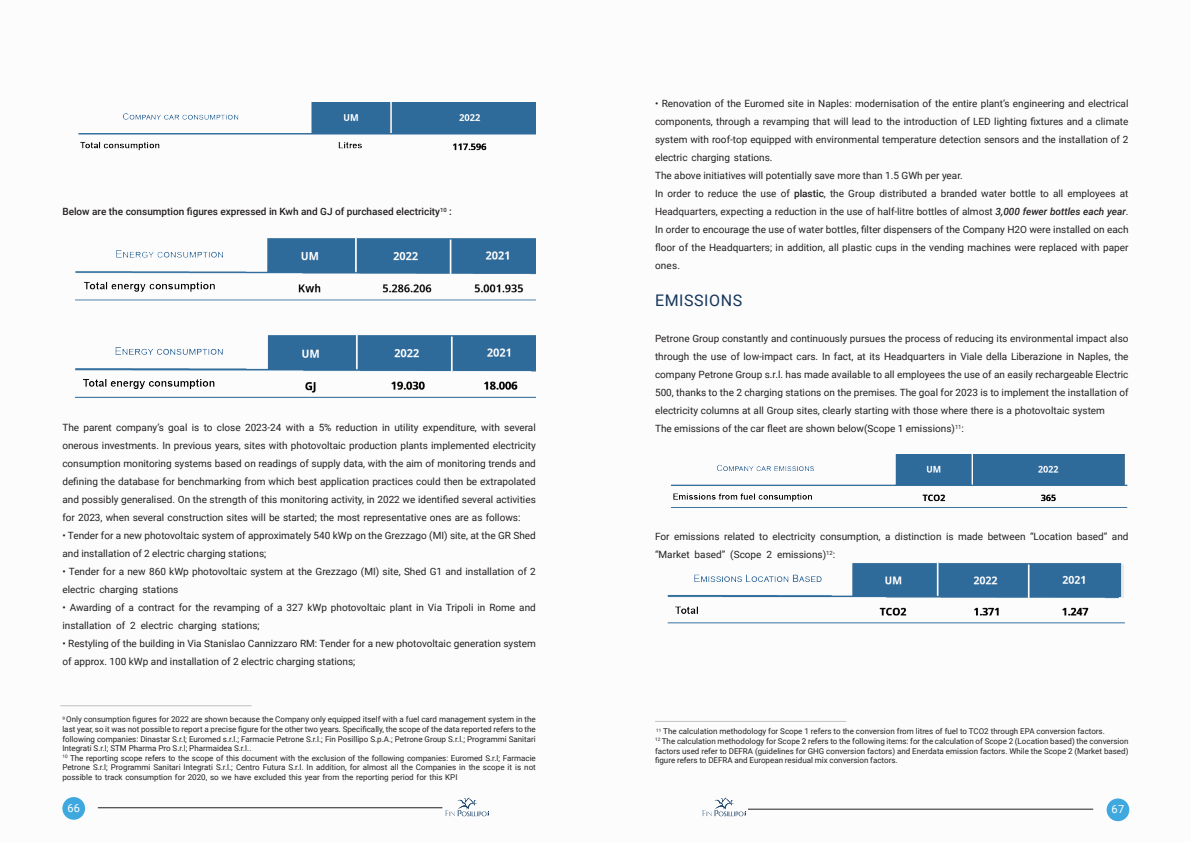
<style>
.page{position:relative;width:1191px;height:842px;background:#fff}
.page>*{position:absolute;margin:0;border:0;box-sizing:border-box;transform-origin:0 0}
.t1{font:16px "Roboto";letter-spacing:.035em;color:#16365c}
.t2{font:11px "Roboto";color:#fff}
.t3{font:10px/18px "Roboto";color:#231f20}
.t4{font:500 10px "Roboto";color:#231f20}
.t5{font:8px/9.6px "Roboto";color:#231f20}
.s1{font-weight:500}
.s2{font-weight:500;font-style:italic}
</style>
<div class="page">
<img style="left:78px;top:102px;width:458px;height:49px">
<img style="left:75px;top:238px;width:461px;height:63px">
<img style="left:75px;top:335px;width:461px;height:63px">
<img style="left:670px;top:455px;width:458px;height:53px">
<img style="left:667px;top:563px;width:458px;height:61px">
<hr style="left:60px;top:705px;width:192px;height:1px;background:#c1c2c4">
<hr style="left:655px;top:721px;width:191px;height:1px;background:#c1c2c4">
<div style="left:1106px;top:798px;width:23px;height:23px;background:#3fa8de;border-radius:50%"></div>
<hr style="left:98px;top:807px;width:344px;height:1px;background:#231f20">
<hr style="left:748px;top:809px;width:345px;height:1px;background:#231f20">
<div style="left:62px;top:797px;width:23px;height:23px;background:#3fa8de;border-radius:50%"></div>
<svg style="left:445px;top:797px;width:44px;height:19px"></svg>
<svg style="left:702px;top:797px;width:44px;height:19px"></svg>
<p class="t4" style="left:62px;top:205px;width:391px">Below are the consumption figures expressed in Kwh and GJ of purchased electricity<sup>10</sup> :</p>
<p class="t3" style="left:62px;top:418px;width:475px;text-align:justify">The parent company’s goal is to close 2023-24 with a 5% reduction in utility expenditure, with several onerous investments. In previous years, sites with photovoltaic production plants implemented electricity consumption monitoring systems based on readings of supply data, with the aim of monitoring trends and defining the database for benchmarking from which best application practices could then be extrapolated and possibly generalised. On the strength of this monitoring activity, in 2022 we identified several activities for 2023, when several construction sites will be started; the most representative ones are as follows:</p>
<p class="t3" style="left:62px;top:526px;width:475px">• Tender for a new photovoltaic system of approximately 540 kWp on the Grezzago (MI) site, at the GR Shed and installation of 2 electric charging stations;</p>
<p class="t3" style="left:62px;top:562px;width:475px">• Tender for a new 860 kWp photovoltaic system at the Grezzago (MI) site, Shed G1 and installation of 2 electric charging stations</p>
<p class="t3" style="left:62px;top:598px;width:475px">• Awarding of a contract for the revamping of a 327 kWp photovoltaic plant in Via Tripoli in Rome and installation of 2 electric charging stations;</p>
<p class="t3" style="left:62px;top:634px;width:475px">• Restyling of the building in Via Stanislao Cannizzaro RM: Tender for a new photovoltaic generation system of approx. 100 kWp and installation of 2 electric charging stations;</p>
<p class="t5" style="left:62px;top:714px;width:475px"><sup>9</sup> Only consumption figures for 2022 are shown because the Company only equipped itself with a fuel card management system in the last year, so it was not possible to report a precise figure for the other two years. Specifically, the scope of the data reported refers to the following companies: Dinastar S.r.l; Euromed s.r.l.; Farmacie Petrone S.r.l.; Fin Posillipo S.p.A.; Petrone Group S.r.l.; Programmi Sanitari Integrati S.r.l; STM Pharma Pro S.r.l; Pharmaidea S.r.l..<br><sup>10</sup> The reporting scope refers to the scope of this document with the exclusion of the following companies: Euromed S.r.l; Farmacie Petrone S.r.l; Programmi Sanitari Integrati S.r.l.; Centro Futura S.r.l. In addition, for almost all the Companies in the scope it is not possible to track consumption for 2020, so we have excluded this year from the reporting period for this KPI</p>
<p class="t3" style="left:655px;top:94px;width:475px">• Renovation of the Euromed site in Naples: modernisation of the entire plant’s engineering and electrical components, through a revamping that will lead to the introduction of LED lighting fixtures and a climate system with roof-top equipped with environmental temperature detection sensors and the installation of 2 electric charging stations.<br>The above initiatives will potentially save more than 1.5 GWh per year.<br>In order to reduce the use of <span class="s1">plastic</span>, the Group distributed a branded water bottle to all employees at Headquarters, expecting a reduction in the use of half-litre bottles of almost <span class="s2">3,000 fewer bottles each year</span>.<br>In order to encourage the use of water bottles, filter dispensers of the Company H2O were installed on each floor of the Headquarters; in addition, all plastic cups in the vending machines were replaced with paper ones.</p>
<h1 class="t1" style="left:655px;top:289px;width:89px">EMISSIONS</h1>
<p class="t3" style="left:655px;top:329px;width:475px">Petrone Group constantly and continuously pursues the process of reducing its environmental impact also through the use of low-impact cars. In fact, at its Headquarters in Viale della Liberazione in Naples, the company Petrone Group s.r.l. has made available to all employees the use of an easily rechargeable Electric 500, thanks to the 2 charging stations on the premises. The goal for 2023 is to implement the installation of electricity columns at all Group sites, clearly starting with those where there is a photovoltaic system<br>The emissions of the car fleet are shown below(Scope 1 emissions)<sup>11</sup>:</p>
<p class="t3" style="left:655px;top:527px;width:475px">For emissions related to electricity consumption, a distinction is made between “Location based” and “Market based” (Scope 2 emissions)<sup>12</sup>:</p>
<p class="t5" style="left:655px;top:726px;width:475px"><sup>11</sup> The calculation methodology for Scope 1 refers to the conversion from litres of fuel to TCO2 through EPA conversion factors.<br><sup>12</sup> The calculation methodology for Scope 2 refers to the following items: for the calculation of Scope 2 (Location based) the conversion factors used refer to DEFRA (guidelines for GHG conversion factors) and Enerdata emission factors. While the Scope 2 (Market based) figure refers to DEFRA and European residual mix conversion factors.</p>
<p class="t2" style="left:67px;top:800px;width:14px">66</p>
<p class="t2" style="left:1111px;top:801px;width:14px">67</p>
</div>
